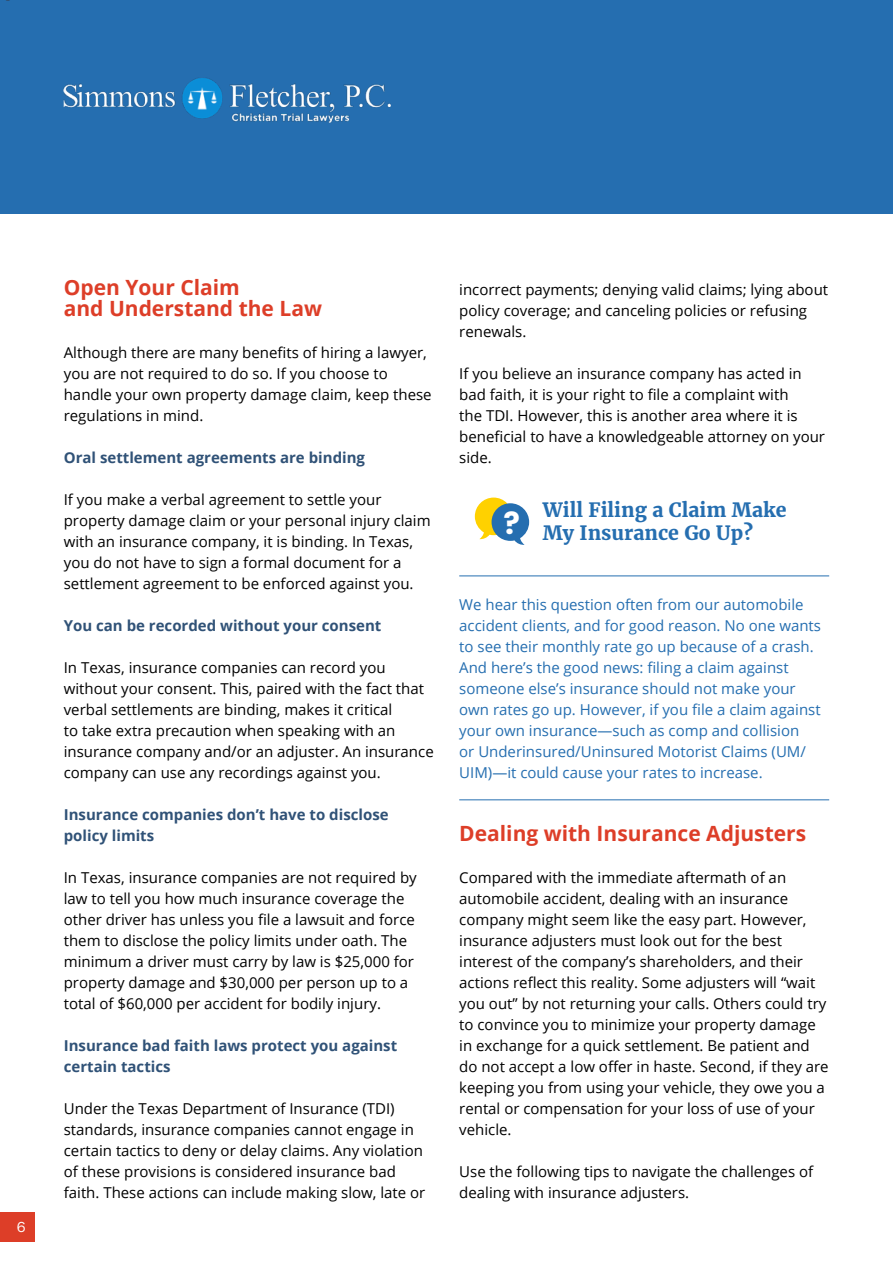
<style>
.page{position:relative;width:893px;height:1263px;background:#fff}
.page>*{position:absolute;margin:0;border:0;box-sizing:border-box;transform-origin:0 0}
.t1{font:700 30.75px "Poppins";color:#fff}
.t2{font:700 21px/21px "Open Sans";color:#dd3e28}
.t3{font:700 19.5px/23.4px "Merriweather";color:#256eb0}
.t4{font:15px/21px "Open Sans";color:#000}
.t5{font:15px/21px "Open Sans";color:#256eb0}
.t6{font:700 15px/21px "Open Sans";color:#305277}
.t7{font:15px "Franklin Gothic URW Boo";color:#fff}
</style>
<div class="page">
<div style="left:0;top:0;width:893px;height:213px;background:#256eb0"></div>
<img style="left:64px;top:78px;width:327px;height:44px">
<div style="left:0;top:1212px;width:34px;height:30px;background:#dd3e28"></div>
<svg style="left:475px;top:498px;width:54px;height:47px"></svg>
<hr style="left:459px;top:799px;width:370px;height:1px;background:#256eb0">
<hr style="left:459px;top:575px;width:370px;height:1px;background:#256eb0">
<p class="t7" style="left:17px;top:1218px;width:10px">6</p>
<h2 class="t2" style="left:64px;top:276px;width:260px">Open Your Claim<br>and Understand the Law</h2>
<p class="t4" style="left:64px;top:341px;width:369px">Although there are many benefits of hiring a lawyer, you are not required to do so. If you choose to handle your own property damage claim, keep these regulations in mind.</p>
<p class="t6" style="left:64px;top:446px;width:303px">Oral settlement agreements are binding</p>
<p class="t4" style="left:64px;top:488px;width:368px">If you make a verbal agreement to settle your property damage claim or your personal injury claim with an insurance company, it is binding. In Texas, you do not have to sign a formal document for a settlement agreement to be enforced against you.</p>
<p class="t6" style="left:64px;top:614px;width:319px">You can be recorded without your consent</p>
<p class="t4" style="left:64px;top:656px;width:371px">In Texas, insurance companies can record you without your consent. This, paired with the fact that verbal settlements are binding, makes it critical<br>to take extra precaution when speaking with an insurance company and/or an adjuster. An insurance company can use any recordings against you.</p>
<p class="t6" style="left:64px;top:803px;width:326px">Insurance companies don’t have to disclose policy limits</p>
<p class="t4" style="left:64px;top:866px;width:354px">In Texas, insurance companies are not required by law to tell you how much insurance coverage the other driver has unless you file a lawsuit and force them to disclose the policy limits under oath. The minimum a driver must carry by law is $25,000 for property damage and $30,000 per person up to a total of $60,000 per accident for bodily injury.</p>
<p class="t6" style="left:64px;top:1034px;width:335px">Insurance bad faith laws protect you against certain tactics</p>
<p class="t4" style="left:64px;top:1097px;width:363px">Under the Texas Department of Insurance (TDI) standards, insurance companies cannot engage in certain tactics to deny or delay claims. Any violation of these provisions is considered insurance bad faith. These actions can include making slow, late or</p>
<p class="t4" style="left:459px;top:278px;width:370px">incorrect payments; denying valid claims; lying about policy coverage; and canceling policies or refusing renewals.</p>
<p class="t4" style="left:459px;top:362px;width:367px">If you believe an insurance company has acted in bad faith, it is your right to file a complaint with<br>the TDI. However, this is another area where it is beneficial to have a knowledgeable attorney on your side.</p>
<h3 class="t3" style="left:543px;top:498px;width:245px">Will Filing a Claim Make<br>My Insurance Go Up?</h3>
<h1 class="t1" style="left:503px;top:505px;width:18px">?</h1>
<p class="t5" style="left:459px;top:593px;width:363px">We hear this question often from our automobile accident clients, and for good reason. No one wants to see their monthly rate go up because of a crash.<br>And here’s the good news: filing a claim against someone else’s insurance should not make your own rates go up. However, if you file a claim against your own insurance—such as comp and collision<br>or Underinsured/Uninsured Motorist Claims (UM/ UIM)—it could cause your rates to increase.</p>
<h2 class="t2" style="left:459px;top:822px;width:348px">Dealing with Insurance Adjusters</h2>
<p class="t4" style="left:459px;top:866px;width:371px">Compared with the immediate aftermath of an automobile accident, dealing with an insurance company might seem like the easy part. However, insurance adjusters must look out for the best interest of the company’s shareholders, and their actions reflect this reality. Some adjusters will “wait you out” by not returning your calls. Others could try to convince you to minimize your property damage in exchange for a quick settlement. Be patient and do not accept a low offer in haste. Second, if they are keeping you from using your vehicle, they owe you a rental or compensation for your loss of use of your vehicle.</p>
<p class="t4" style="left:459px;top:1160px;width:355px">Use the following tips to navigate the challenges of dealing with insurance adjusters.</p>
</div>
